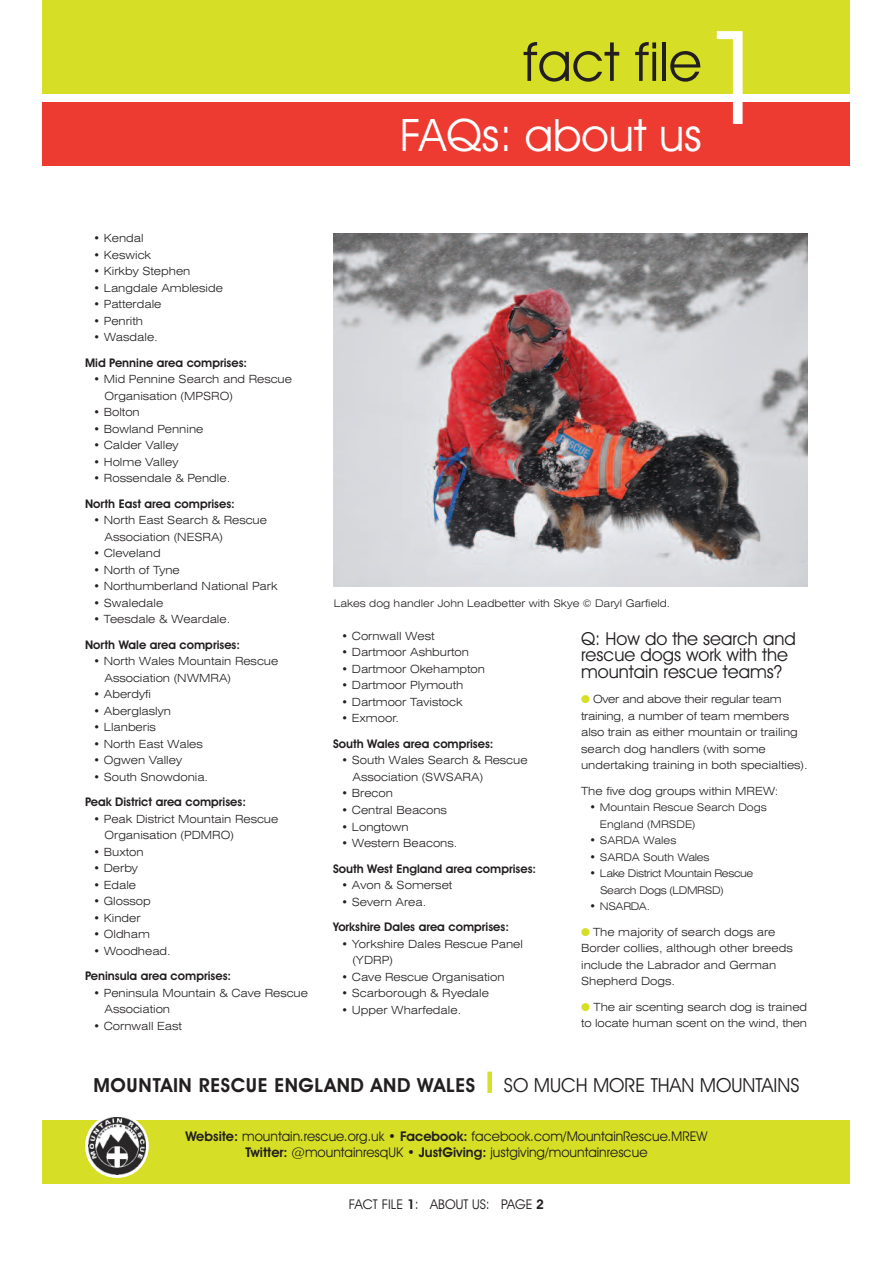
<style>
.page{position:relative;width:893px;height:1263px;background:#fff}
.page>*{position:absolute;margin:0;border:0;box-sizing:border-box;transform-origin:0 0}
.t1{font:130.5px "Avant Garde IT Cby BT";color:#fff}
.t2{font:54px "Avant Garde IT Cby BT";color:#231f20}
.t3{font:45px "Avant Garde IT Cby BT";color:#fff}
.t4{font:600 19.5px "Avant Garde IT Cby BT";letter-spacing:.03em;color:#231f20}
.t5{font:19.5px "Avant Garde IT Cby BT";color:#231f20}
.t6{font:18px/16.5px "Avant Garde IT Cby BT";color:#231f20}
.t7{font:13.5px/16.5px "Avant Garde IT Cby BT";color:#231f20;text-align:center}
.t8{font:600 12px "Avant Garde IT Cby BT";color:#231f20}
.t9{font:300 expanded 11.25px/16.5px "Swiss 721 BT";color:#231f20}
.t10{font:300 expanded 10.5px/16.5px "Swiss 721 BT";color:#231f20}
.t11{font:300 expanded 10.5px/16.5px "Swiss 721 BT";letter-spacing:-.03em;color:#231f20}
.s1{color:#d6df26}
.s2{font-size:11.25px}
.s3{font-weight:600}
</style>
<div class="page">
<div style="left:43px;top:0;width:807px;height:94px;background:#d6df26"></div>
<div style="left:43px;top:102px;width:807px;height:64px;background:#ee3b32"></div>
<div style="left:43px;top:1120px;width:807px;height:64px;background:#d6df26"></div>
<div style="left:85px;top:1114px;width:64px;height:64px;background:#fff;border-radius:50%"></div>
<img style="left:88px;top:1117px;width:58px;height:58px">
<div style="left:487px;top:1071px;width:5px;height:22px;background:#d6df26"></div>
<img style="left:334px;top:234px;width:474px;height:353px">
<h2 class="t2" style="left:523px;top:42px;width:180px">fact file</h2>
<h3 class="t3" style="left:400px;top:119px;width:303px">FAQs: about us</h3>
<h1 class="t1" style="left:699px;top:31px;width:75px">1</h1>
<p class="t9" style="left:94px;top:231px;width:52px">• Kendal</p>
<p class="t9" style="left:94px;top:247px;width:59px">• Keswick</p>
<p class="t9" style="left:94px;top:264px;width:98px">• Kirkby Stephen</p>
<p class="t9" style="left:94px;top:280px;width:131px">• Langdale Ambleside</p>
<p class="t9" style="left:94px;top:297px;width:69px">• Patterdale</p>
<p class="t9" style="left:94px;top:313px;width:51px">• Penrith</p>
<p class="t9" style="left:94px;top:330px;width:66px">• Wasdale.</p>
<p class="t8" style="left:85px;top:358px;width:164px">Mid Pennine area comprises:</p>
<p class="t9" style="left:104px;top:372px;width:189px;text-indent:-11px">• Mid Pennine Search and Rescue<br>Organisation (MPSRO)</p>
<p class="t9" style="left:94px;top:405px;width:48px">• Bolton</p>
<p class="t9" style="left:94px;top:421px;width:111px">• Bowland Pennine</p>
<p class="t9" style="left:94px;top:438px;width:87px">• Calder Valley</p>
<p class="t9" style="left:94px;top:454px;width:86px">• Holme Valley</p>
<p class="t9" style="left:94px;top:471px;width:138px">• Rossendale &amp; Pendle.</p>
<p class="t8" style="left:85px;top:499px;width:151px">North East area comprises:</p>
<p class="t9" style="left:104px;top:513px;width:164px;text-indent:-11px">• North East Search &amp; Rescue<br>Association (NESRA)</p>
<p class="t9" style="left:94px;top:546px;width:69px">• Cleveland</p>
<p class="t9" style="left:94px;top:562px;width:88px">• North of Tyne</p>
<p class="t9" style="left:94px;top:579px;width:186px">• Northumberland National Park</p>
<p class="t9" style="left:94px;top:595px;width:71px">• Swaledale</p>
<p class="t9" style="left:94px;top:612px;width:138px">• Teesdale &amp; Weardale.</p>
<p class="t8" style="left:85px;top:640px;width:157px">North Wale area comprises:</p>
<p class="t9" style="left:104px;top:654px;width:175px;text-indent:-11px">• North Wales Mountain Rescue<br>Association (NWMRA)</p>
<p class="t9" style="left:94px;top:687px;width:59px">• Aberdyfi</p>
<p class="t9" style="left:94px;top:703px;width:79px">• Aberglaslyn</p>
<p class="t9" style="left:94px;top:720px;width:64px">• Llanberis</p>
<p class="t9" style="left:94px;top:736px;width:111px">• North East Wales</p>
<p class="t9" style="left:94px;top:753px;width:90px">• Ogwen Valley</p>
<p class="t9" style="left:94px;top:769px;width:116px">• South Snowdonia.</p>
<p class="t8" style="left:85px;top:797px;width:163px">Peak District area comprises:</p>
<p class="t9" style="left:104px;top:811px;width:175px;text-indent:-11px">• Peak District Mountain Rescue<br>Organisation (PDMRO)</p>
<p class="t9" style="left:94px;top:844px;width:51px">• Buxton</p>
<p class="t9" style="left:94px;top:861px;width:46px">• Derby</p>
<p class="t9" style="left:94px;top:877px;width:44px">• Edale</p>
<p class="t9" style="left:94px;top:894px;width:59px">• Glossop</p>
<p class="t9" style="left:94px;top:910px;width:49px">• Kinder</p>
<p class="t9" style="left:94px;top:927px;width:58px">• Oldham</p>
<p class="t9" style="left:94px;top:943px;width:79px">• Woodhead.</p>
<p class="t8" style="left:85px;top:971px;width:148px">Peninsula area comprises:</p>
<p class="t9" style="left:104px;top:985px;width:205px;text-indent:-11px">• Peninsula Mountain &amp; Cave Rescue<br>Association</p>
<p class="t9" style="left:94px;top:1018px;width:90px">• Cornwall East</p>
<p class="t10" style="left:334px;top:596px;width:338px">Lakes dog handler John Leadbetter with Skye © Daryl Garfield.</p>
<p class="t9" style="left:342px;top:629px;width:94px">• Cornwall West</p>
<p class="t9" style="left:342px;top:645px;width:129px">• Dartmoor Ashburton</p>
<p class="t9" style="left:342px;top:662px;width:145px">• Dartmoor Okehampton</p>
<p class="t9" style="left:342px;top:678px;width:123px">• Dartmoor Plymouth</p>
<p class="t9" style="left:342px;top:695px;width:123px">• Dartmoor Tavistock</p>
<p class="t9" style="left:342px;top:711px;width:59px">• Exmoor.</p>
<p class="t8" style="left:333px;top:739px;width:162px">South Wales area comprises:</p>
<p class="t9" style="left:353px;top:753px;width:177px;text-indent:-11px">• South Wales Search &amp; Rescue<br>Association (SWSARA)</p>
<p class="t9" style="left:342px;top:786px;width:53px">• Brecon</p>
<p class="t9" style="left:342px;top:803px;width:107px">• Central Beacons</p>
<p class="t9" style="left:342px;top:819px;width:69px">• Longtown</p>
<p class="t9" style="left:342px;top:836px;width:117px">• Western Beacons.</p>
<p class="t8" style="left:333px;top:864px;width:205px">South West England area comprises:</p>
<p class="t9" style="left:342px;top:878px;width:112px">• Avon &amp; Somerset</p>
<p class="t9" style="left:342px;top:894px;width:86px">• Severn Area.</p>
<p class="t8" style="left:333px;top:922px;width:177px">Yorkshire Dales area comprises:</p>
<p class="t9" style="left:353px;top:936px;width:172px;text-indent:-11px">• Yorkshire Dales Rescue Panel (YDRP)</p>
<p class="t9" style="left:342px;top:969px;width:164px">• Cave Rescue Organisation</p>
<p class="t9" style="left:342px;top:986px;width:149px">• Scarborough &amp; Ryedale</p>
<p class="t9" style="left:342px;top:1002px;width:121px">• Upper Wharfedale.</p>
<h3 class="t6" style="left:581px;top:631px;width:216px">Q: How do the search and rescue dogs work with the mountain rescue teams?</h3>
<p class="t9" style="left:581px;top:692px;width:228px"><span class="s1">●</span> Over and above their regular team training, a number of team members also train as either mountain or trailing search dog handlers (with some undertaking training in both specialties).</p>
<p class="t9" style="left:581px;top:783px;width:199px">The five dog groups within MREW:</p>
<p class="t10" style="left:600px;top:800px;width:168px;text-indent:-10px"><span class="s2">•</span> Mountain Rescue Search Dogs<br>England (MRSDE)</p>
<p class="t10" style="left:590px;top:833px;width:88px"><span class="s2">•</span> SARDA Wales</p>
<p class="t10" style="left:590px;top:850px;width:121px"><span class="s2">•</span> SARDA South Wales</p>
<p class="t11" style="left:600px;top:866px;width:155px;text-indent:-10px"><span class="s2">•</span> Lake District Mountain Rescue<br>Search Dogs (LDMRSD)</p>
<p class="t10" style="left:590px;top:899px;width:62px"><span class="s2">•</span> NSARDA.</p>
<p class="t9" style="left:581px;top:924px;width:213px"><span class="s1">●</span> The majority of search dogs are<br>Border collies, although other breeds include the Labrador and German<br>Shepherd Dogs.</p>
<p class="t9" style="left:581px;top:999px;width:228px"><span class="s1">●</span> The air scenting search dog is trained to locate human scent on the wind, then</p>
<h3 class="t4" style="left:94px;top:1078px;width:383px">MOUNTAIN RESCUE ENGLAND AND WALES</h3>
<h3 class="t5" style="left:504px;top:1078px;width:297px">SO MUCH MORE THAN MOUNTAINS</h3>
<p class="t7" style="left:185px;top:1129px;width:524px"><span class="s3">Website:</span> mountain.rescue.org.uk • <span class="s3">Facebook:</span> facebook.com/MountainRescue.MREW<br><span class="s3">Twitter:</span> @mountainresqUK • <span class="s3">JustGiving:</span> justgiving/mountainrescue</p>
<p class="t7" style="left:349px;top:1197px;width:197px">FACT FILE <span class="s3">1</span>: ABOUT US: PAGE <span class="s3">2</span></p>
</div>
